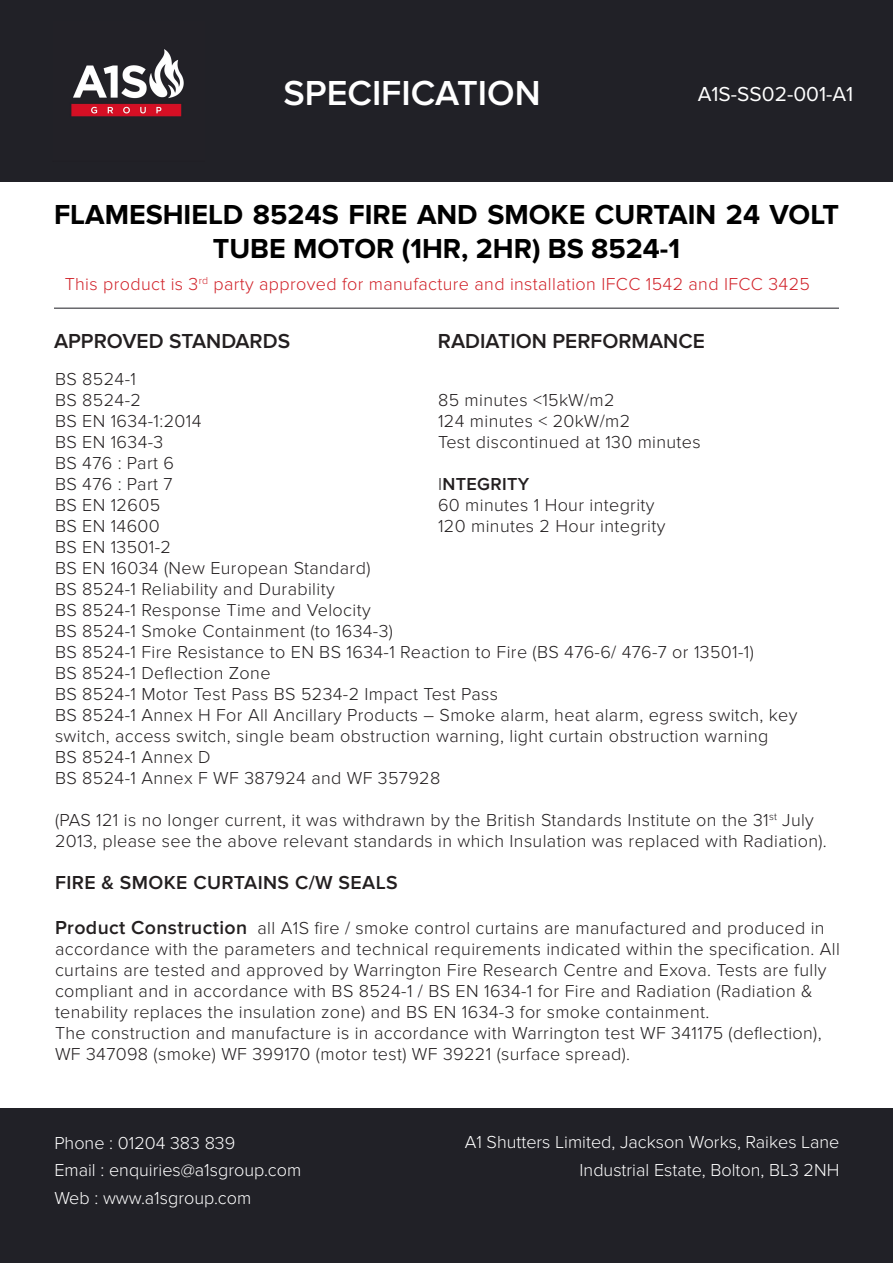
<style>
.page{position:relative;width:893px;height:1263px;background:#fff}
.page>*{position:absolute;margin:0;border:0;box-sizing:border-box;transform-origin:0 0}
.t1{font:600 36px "Proxima Nova";color:#fff}
.t2{font:700 28.5px/34.2px "Proxima Nova";color:#000;text-align:center}
.t3{font:600 21px "Proxima Nova";color:#231f20}
.t4{font:21px "Proxima Nova";color:#fff}
.t5{font:600 19.5px "Proxima Nova";letter-spacing:.02em;color:#231f20}
.t6{font:300 18px/21px "Proxima Nova";letter-spacing:.02em;color:#231f20}
.t7{font:300 18px "Proxima Nova";color:#fff}
.t8{font:300 18px "Proxima Nova";letter-spacing:.02em;color:#d1232a}
.t9{font:600 18px "Proxima Nova";letter-spacing:.02em;color:#231f20}
.s1{font-weight:300}
.s2{font-weight:600;font-size:19.5px}
</style>
<div class="page">
<div style="left:0;top:1108px;width:893px;height:155px;background:#212127"></div>
<div style="left:1px;top:0;width:892px;height:181px;background:#212127"></div>
<hr style="left:54px;top:308px;width:785px;height:1px;background:#1e1e23">
<img style="left:71px;top:49px;width:113px;height:68px">
<p class="t1" style="left:283px;top:72px;width:259px">SPECIFICATION</p>
<p class="t4" style="left:698px;top:82px;width:157px">A1S-SS02-001-A1</p>
<p class="t2" style="left:54px;top:198px;width:786px">FLAMESHIELD 8524S FIRE AND SMOKE CURTAIN 24 VOLT<br>TUBE MOTOR (1HR, 2HR) BS 8524-1</p>
<p class="t8" style="left:65px;top:274px;width:747px">This product is 3<sup>rd</sup> party approved for manufacture and installation IFCC 1542 and IFCC 3425</p>
<p class="t3" style="left:54px;top:329px;width:238px">APPROVED STANDARDS</p>
<p class="t3" style="left:438px;top:329px;width:268px">RADIATION PERFORMANCE</p>
<p class="t6" style="left:55px;top:369px;width:82px">BS 8524-1</p>
<p class="t6" style="left:55px;top:390px;width:87px">BS 8524-2</p>
<p class="t6" style="left:438px;top:390px;width:178px">85 minutes &lt;15kW/m2</p>
<p class="t6" style="left:55px;top:411px;width:148px">BS EN 1634-1:2014</p>
<p class="t6" style="left:438px;top:411px;width:194px">124 minutes &lt; 20kW/m2</p>
<p class="t6" style="left:55px;top:432px;width:110px">BS EN 1634-3</p>
<p class="t6" style="left:438px;top:432px;width:264px">Test discontinued at 130 minutes</p>
<p class="t6" style="left:55px;top:453px;width:120px">BS 476 : Part 6</p>
<p class="t6" style="left:55px;top:474px;width:119px">BS 476 : Part 7</p>
<p class="t9" style="left:438px;top:474px;width:93px"><span class="s1">I</span>NTEGRITY</p>
<p class="t6" style="left:55px;top:495px;width:107px">BS EN 12605</p>
<p class="t6" style="left:438px;top:495px;width:218px">60 minutes 1 Hour integrity</p>
<p class="t6" style="left:55px;top:516px;width:106px">BS EN 14600</p>
<p class="t6" style="left:438px;top:516px;width:229px">120 minutes 2 Hour integrity</p>
<p class="t6" style="left:55px;top:537px;width:118px">BS EN 13501-2</p>
<p class="t6" style="left:55px;top:558px;width:317px">BS EN 16034 (New European Standard)</p>
<p class="t6" style="left:55px;top:579px;width:281px">BS 8524-1 Reliability and Durability</p>
<p class="t6" style="left:55px;top:600px;width:317px">BS 8524-1 Response Time and Velocity</p>
<p class="t6" style="left:55px;top:621px;width:339px">BS 8524-1 Smoke Containment (to 1634-3)</p>
<p class="t6" style="left:55px;top:642px;width:700px">BS 8524-1 Fire Resistance to EN BS 1634-1 Reaction to Fire (BS 476-6/ 476-7 or 13501-1)</p>
<p class="t6" style="left:55px;top:663px;width:217px">BS 8524-1 Deflection Zone</p>
<p class="t6" style="left:55px;top:684px;width:445px">BS 8524-1 Motor Test Pass BS 5234-2 Impact Test Pass</p>
<p class="t6" style="left:55px;top:705px;width:744px">BS 8524-1 Annex H For All Ancillary Products – Smoke alarm, heat alarm, egress switch, key switch, access switch, single beam obstruction warning, light curtain obstruction warning</p>
<p class="t6" style="left:55px;top:747px;width:157px">BS 8524-1 Annex D</p>
<p class="t6" style="left:55px;top:768px;width:387px">BS 8524-1 Annex F WF 387924 and WF 357928</p>
<p class="t6" style="left:55px;top:810px;width:773px">(PAS 121 is no longer current, it was withdrawn by the British Standards Institute on the 31<sup>st</sup> July<br>2013, please see the above relevant standards in which Insulation was replaced with Radiation).</p>
<p class="t5" style="left:55px;top:872px;width:344px">FIRE &amp; SMOKE CURTAINS C/W SEALS</p>
<p class="t6" style="left:55px;top:918px;width:786px"><span class="s2">Product Construction</span> all A1S fire / smoke control curtains are manufactured and produced in accordance with the parameters and technical requirements indicated within the specification. All curtains are tested and approved by Warrington Fire Research Centre and Exova. Tests are fully compliant and in accordance with BS 8524-1 / BS EN 1634-1 for Fire and Radiation (Radiation &amp; tenability replaces the insulation zone) and BS EN 1634-3 for smoke containment.</p>
<p class="t6" style="left:55px;top:1023px;width:768px">The construction and manufacture is in accordance with Warrington test WF 341175 (deflection),<br>WF 347098 (smoke) WF 399170 (motor test) WF 39221 (surface spread).</p>
<p class="t7" style="left:54px;top:1133px;width:182px">Phone : 01204 383 839</p>
<p class="t7" style="left:465px;top:1131px;width:376px">A1 Shutters Limited, Jackson Works, Raikes Lane</p>
<p class="t7" style="left:54px;top:1159px;width:248px">Email : enquiries@a1sgroup.com</p>
<p class="t7" style="left:54px;top:1187px;width:198px">Web : www.a1sgroup.com</p>
<p class="t7" style="left:580px;top:1159px;width:261px">Industrial Estate, Bolton, BL3 2NH</p>
</div>
